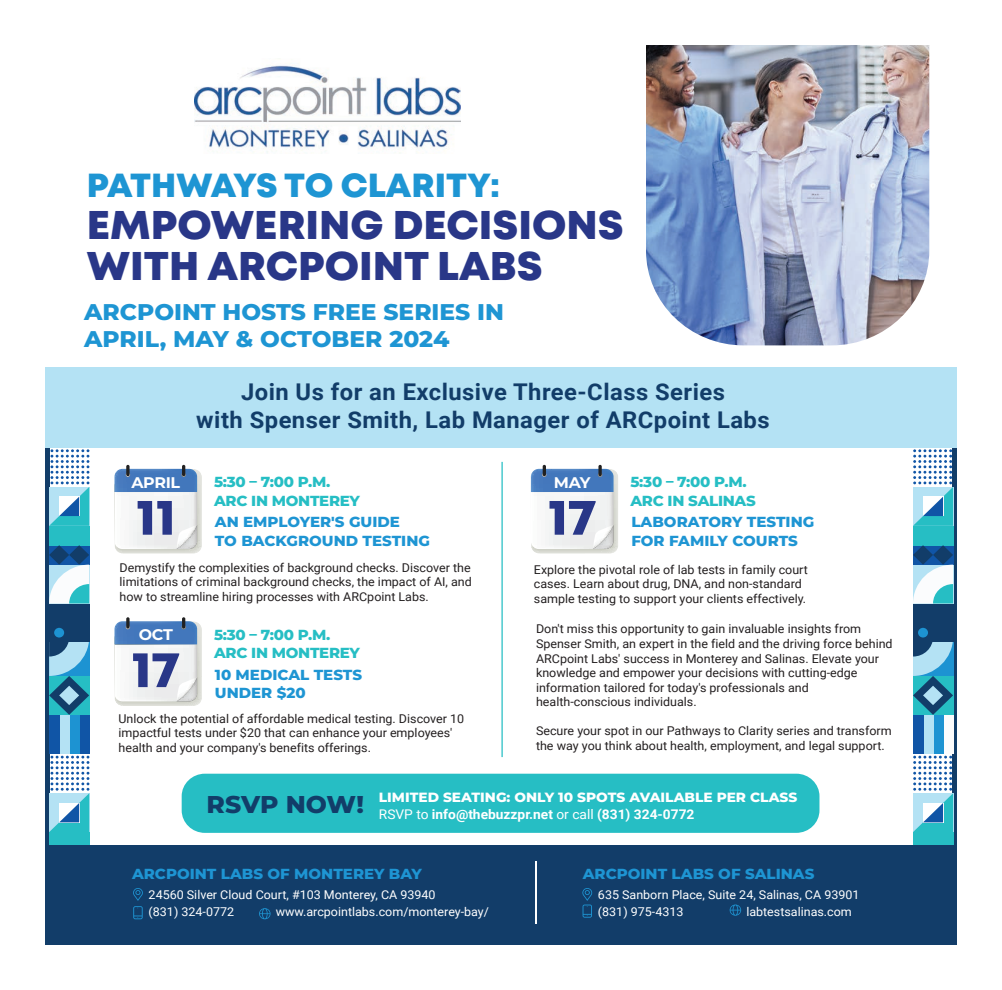
<style>
.page{position:relative;width:1002px;height:990px;background:#fff}
.page>*{position:absolute;margin:0;border:0;box-sizing:border-box;transform-origin:0 0}
.t1{font:50.75px "Mont Heavy DEMO";color:#293788}
.t2{font:40px/41.4px "Mont Heavy DEMO";color:#293788}
.t3{font:33.38px "Mont Heavy DEMO";color:#1e95d3}
.t4{font:800 24.25px "Montserrat";color:#123d69}
.t5{font:700 23px/27.9px "Roboto";letter-spacing:.02em;color:#123d69;text-align:center}
.t6{font:800 22.75px/26.8px "Montserrat";color:#1e95d3}
.t7{font:700 15.38px "Montserrat";letter-spacing:-.02em;color:#fff}
.t8{font:800 14.62px/18.2px "Montserrat";color:#1e95d3}
.t9{font:800 14.62px/18.2px "Montserrat";letter-spacing:-.02em;color:#26bec4}
.t10{font:800 13.38px/17.5px "Montserrat";color:#fff}
.t11{font:12.12px/14.6px "Roboto";color:#231f20}
.t12{font:12.12px/17px "Roboto";color:#fff}
.s1{font-family:"Roboto";font-weight:400}
.s2{font-family:"Roboto";font-weight:700}
</style>
<div class="page">
<hr style="left:45px;top:367px;width:4px;height:531px;background:#123d69">
<svg style="left:951px;top:447px;width:5px;height:398px;background:#306d90"></svg>
<div style="left:49px;top:832px;width:40px;height:20px;background:#26bec4"></div>
<div style="left:79px;top:715px;width:10px;height:39px;background:#1055a6"></div>
<div style="left:69px;top:715px;width:10px;height:39px;background:#1d93d2"></div>
<div style="left:59px;top:715px;width:10px;height:39px;background:#b4e2f4"></div>
<div style="left:49px;top:715px;width:10px;height:39px;background:#1055a6"></div>
<svg style="left:49px;top:642px;width:40px;height:73px;background:#50a2bd"></svg>
<svg style="left:49px;top:756px;width:40px;height:76px"></svg>
<div style="left:912px;top:832px;width:40px;height:20px;background:#26bec4"></div>
<div style="left:942px;top:715px;width:10px;height:39px;background:#fbfcfd"></div>
<div style="left:932px;top:715px;width:10px;height:39px;background:#1d93d2"></div>
<div style="left:922px;top:715px;width:10px;height:39px;background:#b4e2f4"></div>
<div style="left:912px;top:715px;width:10px;height:39px;background:#1055a6"></div>
<svg style="left:913px;top:642px;width:39px;height:73px;background:#51a2bd"></svg>
<svg style="left:913px;top:756px;width:39px;height:76px"></svg>
<div style="left:49px;top:604px;width:40px;height:38px;background:#123d69"></div>
<div style="left:54px;top:628px;width:10px;height:10px;background:#1d93d2;border-radius:50%"></div>
<div style="left:49px;top:526px;width:40px;height:19px;background:#26bec4"></div>
<svg style="left:49px;top:545px;width:40px;height:59px"></svg>
<svg style="left:49px;top:449px;width:40px;height:77px"></svg>
<div style="left:912px;top:604px;width:40px;height:38px;background:#123d69"></div>
<svg style="left:917px;top:628px;width:10px;height:10px"></svg>
<div style="left:912px;top:526px;width:40px;height:19px;background:#26bec4"></div>
<svg style="left:913px;top:545px;width:39px;height:59px"></svg>
<svg style="left:913px;top:449px;width:39px;height:77px"></svg>
<div style="left:45px;top:367px;width:911px;height:80px;background:#b4e2f4"></div>
<div style="left:45px;top:845px;width:911px;height:100px;background:#123d69"></div>
<div style="left:182px;top:774px;width:637px;height:59px;background:#26bec4;border-radius:23px"></div>
<hr style="left:534px;top:862px;width:2px;height:62px;background:#fff">
<img style="left:646px;top:45px;width:283px;height:300px">
<img style="left:194px;top:65px;width:266px;height:88px">
<svg style="left:114px;top:465px;width:88px;height:89px"></svg>
<svg style="left:114px;top:617px;width:88px;height:89px"></svg>
<svg style="left:531px;top:465px;width:87px;height:89px"></svg>
<hr style="left:501px;top:462px;width:1px;height:295px;background:#26bec4">
<svg style="left:259px;top:908px;width:11px;height:11px"></svg>
<svg style="left:133px;top:888px;width:10px;height:31px"></svg>
<svg style="left:729px;top:905px;width:12px;height:11px"></svg>
<svg style="left:582px;top:888px;width:10px;height:30px"></svg>
<p class="t3" style="left:87px;top:167px;width:414px">PATHWAYS TO CLARITY:</p>
<p class="t2" style="left:87px;top:206px;width:538px">EMPOWERING DECISIONS<br>WITH ARCPOINT LABS</p>
<p class="t6" style="left:84px;top:297px;width:421px">ARCPOINT HOSTS FREE SERIES IN<br>APRIL, MAY &amp; OCTOBER 2024</p>
<p class="t5" style="left:196px;top:377px;width:574px">Join Us for an Exclusive Three-Class Series<br>with Spenser Smith, Lab Manager of ARCpoint Labs</p>
<p class="t7" style="left:131px;top:471px;width:50px">APRIL</p>
<p class="t1" style="left:136px;top:488px;width:41px">11</p>
<p class="t9" style="left:214px;top:472px;width:147px">5:30 – 7:00 P.M.<br>ARC IN MONTEREY</p>
<p class="t8" style="left:215px;top:512px;width:216px">AN EMPLOYER'S GUIDE<br>TO BACKGROUND TESTING</p>
<p class="t11" style="left:120px;top:560px;width:354px;text-align:justify">Demystify the complexities of background checks. Discover the limitations of criminal background checks, the impact of AI, and how to streamline hiring processes with ARCpoint Labs.</p>
<p class="t7" style="left:139px;top:624px;width:36px">OCT</p>
<p class="t1" style="left:131px;top:641px;width:50px">17</p>
<p class="t9" style="left:214px;top:625px;width:147px">5:30 – 7:00 P.M.<br>ARC IN MONTEREY</p>
<p class="t8" style="left:215px;top:665px;width:149px">10 MEDICAL TESTS<br>UNDER $20</p>
<p class="t11" style="left:118px;top:710px;width:347px">Unlock the potential of affordable medical testing. Discover 10 impactful tests under $20 that can enhance your employees' health and your company's benefits offerings.</p>
<p class="t7" style="left:553px;top:471px;width:38px">MAY</p>
<p class="t1" style="left:548px;top:488px;width:50px">17</p>
<p class="t9" style="left:630px;top:472px;width:127px">5:30 – 7:00 P.M.<br>ARC IN SALINAS</p>
<p class="t8" style="left:631px;top:512px;width:184px">LABORATORY TESTING<br>FOR FAMILY COURTS</p>
<p class="t11" style="left:534px;top:562px;width:275px">Explore the pivotal role of lab tests in family court cases. Learn about drug, DNA, and non-standard sample testing to support your clients effectively.</p>
<p class="t11" style="left:536px;top:621px;width:358px">Don't miss this opportunity to gain invaluable insights from Spenser Smith, an expert in the field and the driving force behind ARCpoint Labs' success in Monterey and Salinas. Elevate your knowledge and empower your decisions with cutting-edge information tailored for today's professionals and health-conscious individuals.</p>
<p class="t11" style="left:536px;top:723px;width:357px">Secure your spot in our Pathways to Clarity series and transform the way you think about health, employment, and legal support.</p>
<p class="t4" style="left:206px;top:787px;width:159px">RSVP NOW!</p>
<p class="t10" style="left:379px;top:788px;width:420px">LIMITED SEATING: ONLY 10 SPOTS AVAILABLE PER CLASS<br><span class="s1">RSVP to</span> <span class="s2">info@thebuzzpr.net</span> <span class="s1">or call</span> <span class="s2">(831) 324-0772</span></p>
<p class="t8" style="left:132px;top:864px;width:291px">ARCPOINT LABS OF MONTEREY BAY</p>
<p class="t12" style="left:276px;top:903px;width:215px">www.arcpointlabs.com/monterey-bay/</p>
<p class="t12" style="left:149px;top:886px;width:288px">24560 Silver Cloud Court, #103 Monterey, CA 93940</p>
<p class="t12" style="left:149px;top:903px;width:87px">(831) 324-0772</p>
<p class="t8" style="left:582px;top:864px;width:233px">ARCPOINT LABS OF SALINAS</p>
<p class="t12" style="left:598px;top:886px;width:263px">635 Sanborn Place, Suite 24, Salinas, CA 93901 (831) 975-4313</p>
<p class="t12" style="left:746px;top:903px;width:107px">labtestsalinas.com</p>
</div>
